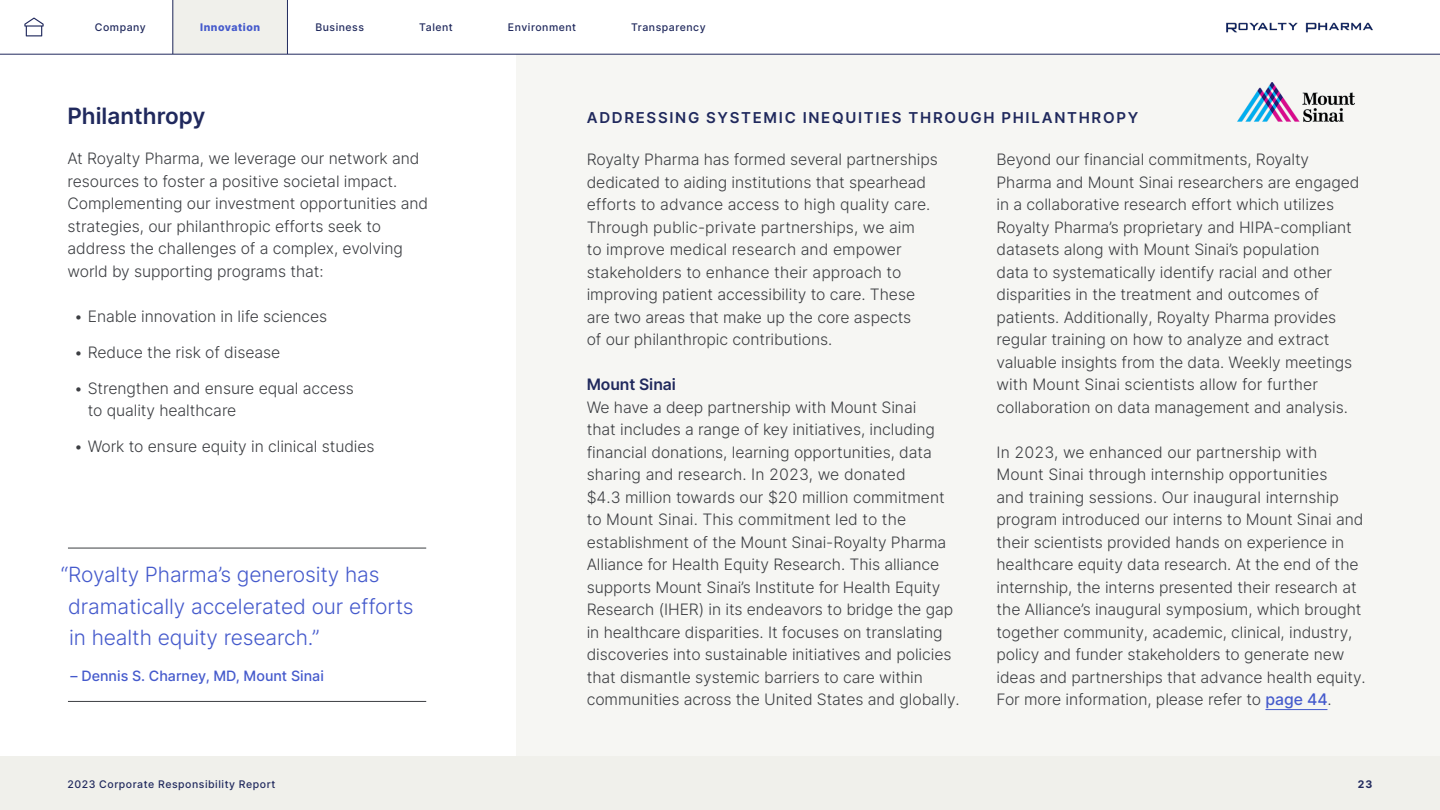
<style>
.page{position:relative;width:1440px;height:810px;background:#fff}
.page>*{position:absolute;margin:0;border:0;box-sizing:border-box;transform-origin:0 0}
.t1{font:600 22.5px "Inter";color:#20295d}
.t2{font:300 21px/31.5px "Inter";letter-spacing:-.005em;color:#455acc}
.t3{font:300 15.75px/22.5px "Inter";letter-spacing:-.005em;color:#3c3e42}
.t4{font:600 15.75px "Inter";letter-spacing:-.005em;color:#20295d}
.t5{font:600 15px "Inter";letter-spacing:.11em;color:#20295d}
.t6{font:500 14.25px "Inter";color:#455acc}
.t7{font:500 10.5px "Inter";letter-spacing:.05em;color:#20295d}
.t8{font:800 10.5px "Inter";letter-spacing:.05em;color:#455acc}
.t9{font:700 10.5px "Inter";color:#20295d}
.s1{font-weight:500;color:#455acc}
</style>
<div class="page">
<div style="left:516px;top:55px;width:924px;height:701px;background:#f6f6f3"></div>
<img style="left:1238px;top:82px;width:117px;height:40px">
<hr style="left:1265px;top:709px;width:62px;height:1px;background:#455acc">
<hr style="left:68px;top:548px;width:358px;height:1px;background:#3c3e42">
<hr style="left:68px;top:701px;width:358px;height:1px;background:#3c3e42">
<div style="left:173px;top:0;width:115px;height:54px;background:#f0f0eb"></div>
<hr style="left:173px;top:0;width:1px;height:54px;background:#20295d">
<hr style="left:287px;top:0;width:1px;height:54px;background:#20295d">
<div style="left:0;top:756px;width:1440px;height:54px;background:#f0f0eb"></div>
<hr style="left:0;top:54px;width:1440px;height:1px;background:#20295d">
<img style="left:1226px;top:22px;width:147px;height:11px">
<svg style="left:24px;top:18px;width:20px;height:18px"></svg>
<p class="t7" style="left:95px;top:20px;width:52px">Company</p>
<p class="t8" style="left:200px;top:19px;width:61px">Innovation</p>
<p class="t7" style="left:315px;top:20px;width:50px">Business</p>
<p class="t7" style="left:419px;top:20px;width:35px">Talent</p>
<p class="t7" style="left:508px;top:20px;width:70px">Environment</p>
<p class="t7" style="left:631px;top:20px;width:76px">Transparency</p>
<h1 class="t1" style="left:68px;top:100px;width:139px">Philanthropy</h1>
<p class="t3" style="left:68px;top:147px;width:362px">At Royalty Pharma, we leverage our network and resources to foster a positive societal impact.<br>Complementing our investment opportunities and strategies, our philanthropic efforts seek to address the challenges of a complex, evolving world by supporting programs that:</p>
<p class="t3" style="left:74px;top:305px;width:255px">• Enable innovation in life sciences</p>
<p class="t3" style="left:74px;top:341px;width:208px">• Reduce the risk of disease</p>
<p class="t3" style="left:88px;top:377px;width:268px;text-indent:-13px">• Strengthen and ensure equal access to quality healthcare</p>
<p class="t3" style="left:74px;top:435px;width:302px">• Work to ensure equity in clinical studies</p>
<h2 class="t2" style="left:68px;top:558px;width:347px;text-indent:-7px">“Royalty Pharma’s generosity has dramatically accelerated our efforts in health equity research.”</h2>
<p class="t6" style="left:71px;top:665px;width:255px">– Dennis S. Charney, MD, Mount Sinai</p>
<p class="t5" style="left:587px;top:106px;width:553px">ADDRESSING SYSTEMIC INEQUITIES THROUGH PHILANTHROPY</p>
<p class="t3" style="left:587px;top:148px;width:353px">Royalty Pharma has formed several partnerships dedicated to aiding institutions that spearhead efforts to advance access to high quality care.<br>Through public-private partnerships, we aim<br>to improve medical research and empower stakeholders to enhance their approach to improving patient accessibility to care. These are two areas that make up the core aspects<br>of our philanthropic contributions.</p>
<p class="t4" style="left:587px;top:373px;width:91px">Mount Sinai</p>
<p class="t3" style="left:587px;top:395px;width:375px">We have a deep partnership with Mount Sinai<br>that includes a range of key initiatives, including financial donations, learning opportunities, data sharing and research. In 2023, we donated<br>$4.3 million towards our $20 million commitment to Mount Sinai. This commitment led to the establishment of the Mount Sinai-Royalty Pharma Alliance for Health Equity Research. This alliance supports Mount Sinai’s Institute for Health Equity Research (IHER) in its endeavors to bridge the gap in healthcare disparities. It focuses on translating discoveries into sustainable initiatives and policies that dismantle systemic barriers to care within communities across the United States and globally.</p>
<p class="t3" style="left:996px;top:148px;width:365px">Beyond our financial commitments, Royalty Pharma and Mount Sinai researchers are engaged in a collaborative research effort which utilizes Royalty Pharma’s proprietary and HIPA-compliant datasets along with Mount Sinai’s population<br>data to systematically identify racial and other disparities in the treatment and outcomes of patients. Additionally, Royalty Pharma provides regular training on how to analyze and extract valuable insights from the data. Weekly meetings with Mount Sinai scientists allow for further collaboration on data management and analysis.</p>
<p class="t3" style="left:996px;top:440px;width:371px">In 2023, we enhanced our partnership with Mount Sinai through internship opportunities<br>and training sessions. Our inaugural internship program introduced our interns to Mount Sinai and their scientists provided hands on experience in healthcare equity data research. At the end of the internship, the interns presented their research at the Alliance’s inaugural symposium, which brought together community, academic, clinical, industry, policy and funder stakeholders to generate new ideas and partnerships that advance health equity.<br>For more information, please refer to <span class="s1">page 44</span>.</p>
<p class="t7" style="left:68px;top:777px;width:209px">2023 Corporate Responsibility Report</p>
<p class="t9" style="left:1358px;top:776px;width:16px">23</p>
</div>
